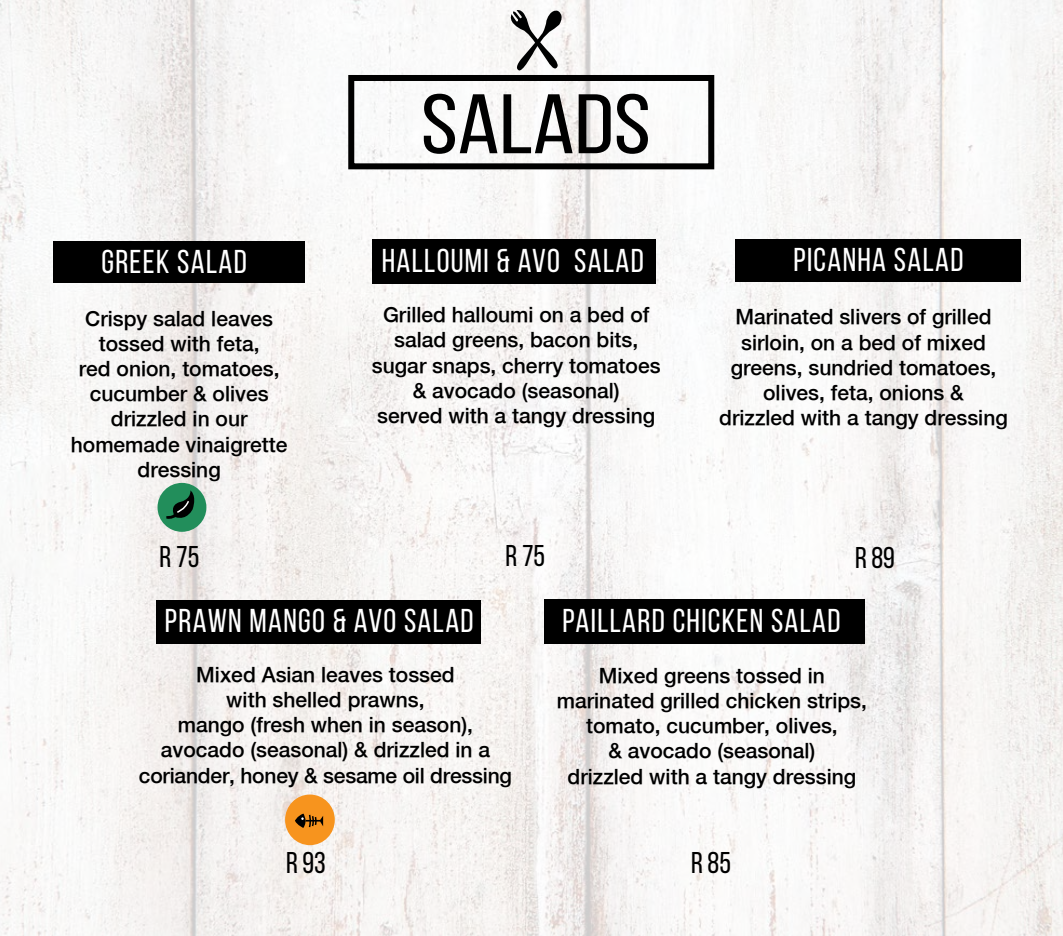
<style>
.page{position:relative;width:1063px;height:936px;background:#fff}
.page>*{position:absolute;margin:0;border:0;box-sizing:border-box;transform-origin:0 0}
.t1{font:84.15px "Bebas Neue";color:#000;scale:1.18 1}
.t2{font:33px "Bebas Neue";letter-spacing:.04em;color:#fff}
.t3{font:30px "Bebas Neue";color:#000}
.t4{font:500 21px/25.2px "Helvetica Neue";color:#000;text-align:center}
</style>
<div class="page">
<img style="left:0;top:0;width:1063px;height:935px">
<div style="left:53px;top:241px;width:252px;height:42px;background:#000"></div>
<div style="left:735px;top:239px;width:286px;height:43px;background:#000"></div>
<div style="left:157px;top:600px;width:324px;height:43px;background:#000"></div>
<div style="left:544px;top:599px;width:321px;height:44px;background:#000"></div>
<div style="left:348px;top:75px;width:366px;height:94px;border:6px solid #000"></div>
<svg style="left:509px;top:9px;width:56px;height:66px"></svg>
<div style="left:285px;top:794px;width:50px;height:51px;background:#f7941e;border-radius:50%"></div>
<svg style="left:295px;top:813px;width:28px;height:15px"></svg>
<div style="left:158px;top:483px;width:48px;height:48px;background:#228e5b;border-radius:50%"></div>
<svg style="left:166px;top:490px;width:29px;height:29px"></svg>
<div style="left:373px;top:239px;width:283px;height:45px;background:#000"></div>
<h1 class="t1" style="left:421px;top:79px;width:196px">SALADS</h1>
<h2 class="t2" style="left:101px;top:244px;width:147px">GREEK SALAD</h2>
<h2 class="t2" style="left:793px;top:241px;width:172px">PICANHA SALAD</h2>
<p class="t4" style="left:719px;top:304px;width:290px">Marinated slivers of grilled sirloin, on a bed of mixed greens, sundried tomatoes, olives, feta, onions &amp;<br>drizzled with a tangy dressing</p>
<h2 class="t2" style="left:382px;top:242px;width:264px">HALLOUMI &amp; AVO SALAD</h2>
<p class="t4" style="left:372px;top:302px;width:290px">Grilled halloumi on a bed of salad greens, bacon bits, sugar snaps, cherry tomatoes &amp; avocado (seasonal)<br>served with a tangy dressing</p>
<p class="t4" style="left:71px;top:305px;width:218px">Crispy salad leaves tossed with feta,<br>red onion, tomatoes, cucumber &amp; olives drizzled in our homemade vinaigrette dressing</p>
<h3 class="t3" style="left:160px;top:540px;width:41px">R 75</h3>
<h3 class="t3" style="left:506px;top:539px;width:41px">R 75</h3>
<h3 class="t3" style="left:855px;top:541px;width:41px">R 89</h3>
<h2 class="t2" style="left:165px;top:602px;width:310px">PRAWN MANGO &amp; AVO SALAD</h2>
<p class="t4" style="left:139px;top:661px;width:375px">Mixed Asian leaves tossed<br>with shelled prawns,<br>mango (fresh when in season), avocado (seasonal) &amp; drizzled in a coriander, honey &amp; sesame oil dressing</p>
<h2 class="t2" style="left:563px;top:602px;width:280px">PAILLARD CHICKEN SALAD</h2>
<p class="t4" style="left:557px;top:662px;width:312px">Mixed greens tossed in marinated grilled chicken strips, tomato, cucumber, olives,<br>&amp; avocado (seasonal)<br>drizzled with a tangy dressing</p>
<h3 class="t3" style="left:286px;top:846px;width:41px">R 93</h3>
<h3 class="t3" style="left:691px;top:846px;width:41px">R 85</h3>
</div>
